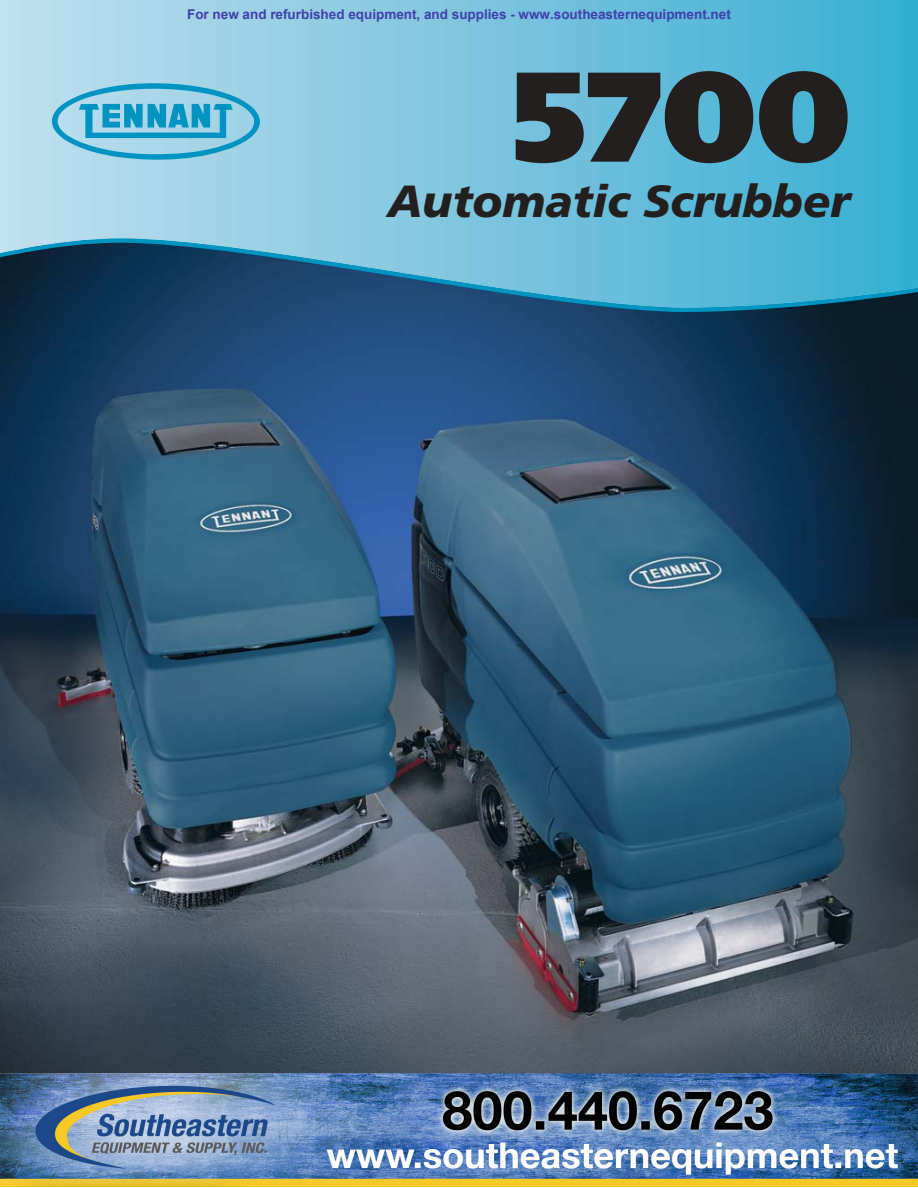
<style>
.page{position:relative;width:918px;height:1188px;background:#fff}
.page>*{position:absolute;margin:0;border:0;box-sizing:border-box;transform-origin:0 0}
.t1{font:900 127.5px "Frutiger";color:#231f1f}
.t2{font:italic 900 45px "Frutiger";color:#231f1f}
.t3{font:700 13.5px "Arial";color:#4040ab}
</style>
<div class="page">
<img style="left:0;top:312px;width:918px;height:761px">
<img style="left:0;top:0;width:918px;height:308px">
<svg style="left:50px;top:82px;width:212px;height:80px;background:#75c1dc"></svg>
<img style="left:0;top:1073px;width:918px;height:114px">
<p class="t3" style="left:187px;top:5px;width:545px">For new and refurbished equipment, and supplies - www.southeasternequipment.net</p>
<h1 class="t1" style="left:511px;top:66px;width:341px">5700</h1>
<h2 class="t2" style="left:388px;top:183px;width:464px">Automatic Scrubber</h2>
</div>
